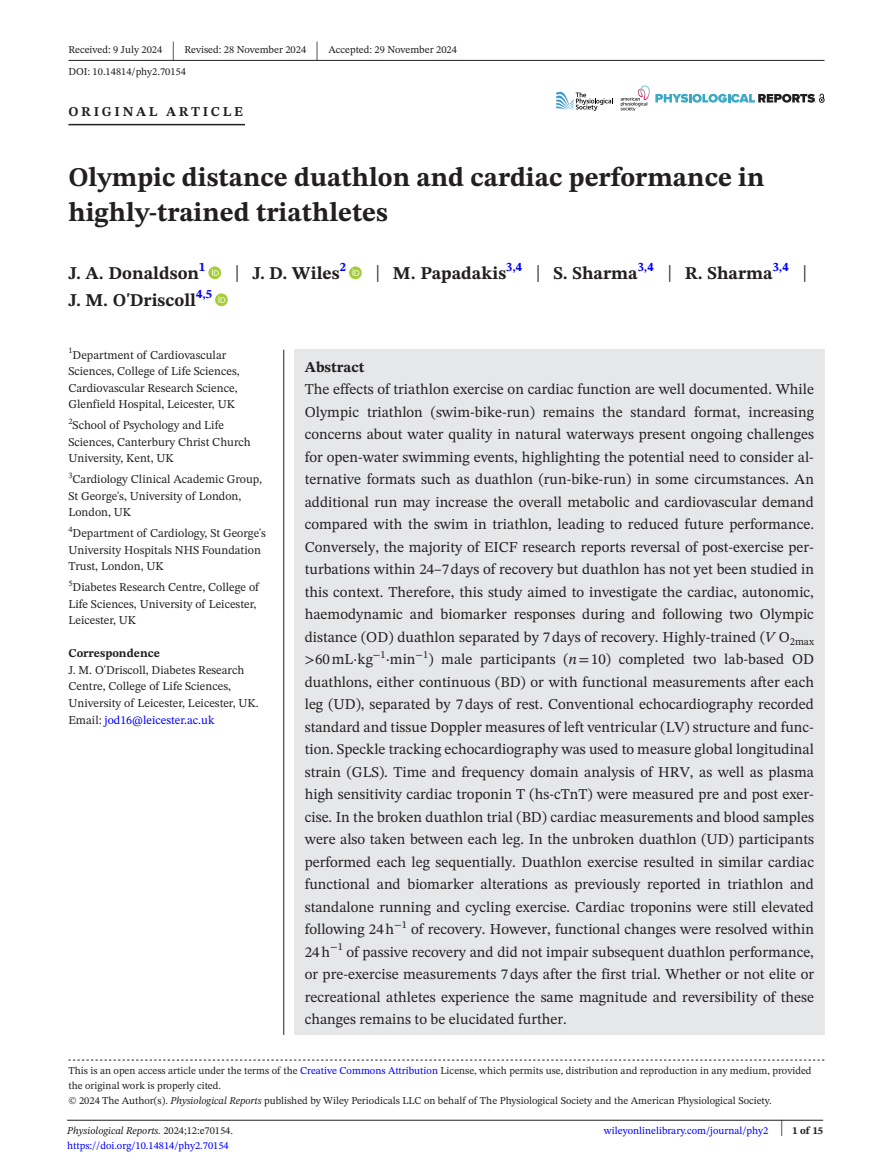
<style>
.page{position:relative;width:893px;height:1174px;background:#fff}
.page>*{position:absolute;margin:0;border:0;box-sizing:border-box;transform-origin:0 0}
.t1{font:700 27px/34.5px "STIX Two Text";color:#231f20}
.t2{font:25.65px "STIX Two Text";color:#231f20;scale:.49 1}
.t3{font:700 18px "STIX Two Text";color:#231f20}
.t4{font:15px/22.5px "STIX Two Text";color:#231f20;text-align:justify}
.t5{font:700 15px "STIX Two Text";color:#231f20}
.t6{font:700 13.5px "STIX Two Text";letter-spacing:.2em;color:#231f20}
.t7{font:12px/16.5px "STIX Two Text";color:#231f20}
.t8{font:700 12px "STIX Two Text";color:#231f20}
.t9{font:10.5px/15px "STIX Two Text";color:#231f20}
.t10{font:10.5px "STIX Two Text";color:#00f}
.t11{font:italic 10.5px "STIX Two Text";color:#231f20}
.t12{font:700 10.5px "STIX Two Text";color:#231f20}
.s1{font-weight:400;font-size:23.4px}
.s2{color:#00f}
.s3{font-style:italic}
.s4{font-family:"STIX"}
.s5{font-style:normal}
.s6{font-weight:400;font-size:22.2px}
</style>
<div class="page">
<hr style="left:67px;top:1119px;width:756px;height:1px;background:#231f20">
<svg style="left:655px;top:93px;width:169px;height:10px"></svg>
<svg style="left:556px;top:92px;width:57px;height:19px"></svg>
<img style="left:640px;top:85px;width:10px;height:14px">
<svg style="left:621px;top:89px;width:26px;height:22px"></svg>
<hr style="left:68px;top:60px;width:756px;height:1px;background:#231f20">
<hr style="left:68px;top:124px;width:177px;height:1px;background:#231f20">
<svg style="left:208px;top:266px;width:13px;height:13px"></svg>
<svg style="left:212px;top:269px;width:7px;height:7px"></svg>
<svg style="left:349px;top:266px;width:13px;height:13px"></svg>
<svg style="left:352px;top:269px;width:7px;height:7px"></svg>
<svg style="left:215px;top:293px;width:13px;height:13px"></svg>
<svg style="left:218px;top:296px;width:7px;height:7px"></svg>
<svg style="left:68px;top:1059px;width:756px;height:1px"></svg>
<div style="left:294px;top:350px;width:530px;height:685px;background:#e6e7e9"></div>
<hr style="left:283px;top:350px;width:1px;height:685px;background:#231f20">
<p class="t9" style="left:68px;top:42px;width:95px">Received: 9 July 2024</p>
<h2 class="t2" style="left:172px;top:32px;width:8px">|</h2>
<p class="t9" style="left:184px;top:42px;width:123px">Revised: 28 November 2024</p>
<h2 class="t2" style="left:316px;top:32px;width:8px">|</h2>
<p class="t9" style="left:328px;top:42px;width:130px">Accepted: 29 November 2024</p>
<p class="t9" style="left:68px;top:64px;width:119px">DOI: 10.14814/phy2.70154</p>
<p class="t6" style="left:68px;top:101px;width:176px">ORIGINAL ARTICLE</p>
<h1 class="t1" style="left:68px;top:161px;width:698px">Olympic distance duathlon and cardiac performance in highly-trained triathletes</h1>
<p class="t3" style="left:68px;top:260px;width:138px">J. A. Donaldson<sup>1</sup></p>
<p class="t3" style="left:235px;top:260px;width:113px"><span class="s1">|</span> J. D. Wiles<sup>2</sup></p>
<p class="t3" style="left:375px;top:260px;width:433px"><span class="s1">|</span> M. Papadakis<sup>3,4</sup> <span class="s1">|</span> S. Sharma<sup>3,4</sup> <span class="s1">|</span> R. Sharma<sup>3,4</sup> <span class="s1">|</span></p>
<p class="t3" style="left:68px;top:287px;width:145px">J. M. O'Driscoll<sup>4,5</sup></p>
<p class="t7" style="left:68px;top:346px;width:173px"><sup>1</sup>Department of Cardiovascular Sciences, College of Life Sciences, Cardiovascular Research Science, Glenfield Hospital, Leicester, UK</p>
<p class="t7" style="left:68px;top:417px;width:184px"><sup>2</sup>School of Psychology and Life<br>Sciences, Canterbury Christ Church<br>University, Kent, UK</p>
<p class="t7" style="left:68px;top:471px;width:195px"><sup>3</sup>Cardiology Clinical Academic Group,<br>St George's, University of London,<br>London, UK</p>
<p class="t7" style="left:68px;top:525px;width:199px"><sup>4</sup>Department of Cardiology, St George's<br>University Hospitals NHS Foundation<br>Trust, London, UK</p>
<p class="t7" style="left:68px;top:579px;width:192px"><sup>5</sup>Diabetes Research Centre, College of<br>Life Sciences, University of Leicester,<br>Leicester, UK</p>
<p class="t8" style="left:68px;top:645px;width:93px">Correspondence</p>
<p class="t7" style="left:68px;top:661px;width:192px">J. M. O'Driscoll, Diabetes Research Centre, College of Life Sciences, University of Leicester, Leicester, UK.<br>Email: <span class="s2">jod16@leicester.ac.uk</span></p>
<p class="t5" style="left:305px;top:356px;width:61px">Abstract</p>
<p class="t4" style="left:305px;top:378px;width:511px">The effects of triathlon exercise on cardiac function are well documented. While Olympic triathlon (swim-bike-run) remains the standard format, increasing concerns about water quality in natural waterways present ongoing challenges for open-water swimming events, highlighting the potential need to consider al&shy;ternative formats such as duathlon (run-bike-run) in some circumstances. An additional run may increase the overall metabolic and cardiovascular demand compared with the swim in triathlon, leading to reduced future performance.<br>Conversely, the majority of EICF research reports reversal of post-exercise per&shy;turbations within 24–7days of recovery but duathlon has not yet been studied in this context. Therefore, this study aimed to investigate the cardiac, autonomic, haemodynamic and biomarker responses during and following two Olympic distance (OD) duathlon separated by 7days of recovery. Highly-trained (<span class="s3">V</span> O<sub>2max </sub><span class="s4">&gt;</span>60mL·kg</p>
<p class="t9" style="left:373px;top:646px;width:14px">−1</p>
<p class="t9" style="left:416px;top:646px;width:14px">−1</p>
<p class="t4" style="left:305px;top:648px;width:511px;text-indent:124px">) male participants (<span class="s3">n</span><span class="s4">=</span>10) completed two lab-based OD duathlons, either continuous (BD) or with functional measurements after each leg (UD), separated by 7days of rest. Conventional echocardiography recorded standard and tissue Doppler measures of left ventricular (LV) structure and func&shy;tion. Speckle tracking echocardiography was used to measure global longitudinal strain (GLS). Time and frequency domain analysis of HRV, as well as plasma high sensitivity cardiac troponin T (hs-cTnT) were measured pre and post exer&shy;cise. In the broken duathlon trial (BD) cardiac measurements and blood samples were also taken between each leg. In the unbroken duathlon (UD) participants performed each leg sequentially. Duathlon exercise resulted in similar cardiac functional and biomarker alterations as previously reported in triathlon and standalone running and cycling exercise. Cardiac troponins were still elevated following 24h</p>
<p class="t4" style="left:386px;top:648px;width:31px">·min</p>
<p class="t9" style="left:394px;top:916px;width:14px">−1</p>
<p class="t4" style="left:411px;top:918px;width:404px">of recovery. However, functional changes were resolved within</p>
<p class="t4" style="left:305px;top:940px;width:27px">24h</p>
<p class="t9" style="left:330px;top:939px;width:14px">−1</p>
<p class="t4" style="left:305px;top:940px;width:511px;text-indent:42px">of passive recovery and did not impair subsequent duathlon performance, or pre-exercise measurements 7days after the first trial. Whether or not elite or recreational athletes experience the same magnitude and reversibility of these changes remains to be elucidated further.</p>
<p class="t9" style="left:68px;top:1063px;width:745px">This is an open access article under the terms of the <span class="s2">Creative Commons Attribution</span> License, which permits use, distribution and reproduction in any medium, provided the original work is properly cited.<br>© 2024 The Author(s). <span class="s3">Physiological Reports</span> published by Wiley Periodicals LLC on behalf of The Physiological Society and the American Physiological Society.</p>
<p class="t11" style="left:67px;top:1123px;width:167px">Physiological Reports. <span class="s5">2024;12:e70154.</span></p>
<p class="t12" style="left:780px;top:1123px;width:45px"><span class="s6">|</span> 1 of 15</p>
<p class="t10" style="left:67px;top:1138px;width:163px">https://doi.org/10.14814/phy2.70154</p>
<p class="t10" style="left:604px;top:1123px;width:166px">wileyonlinelibrary.com/journal/phy2</p>
</div>
